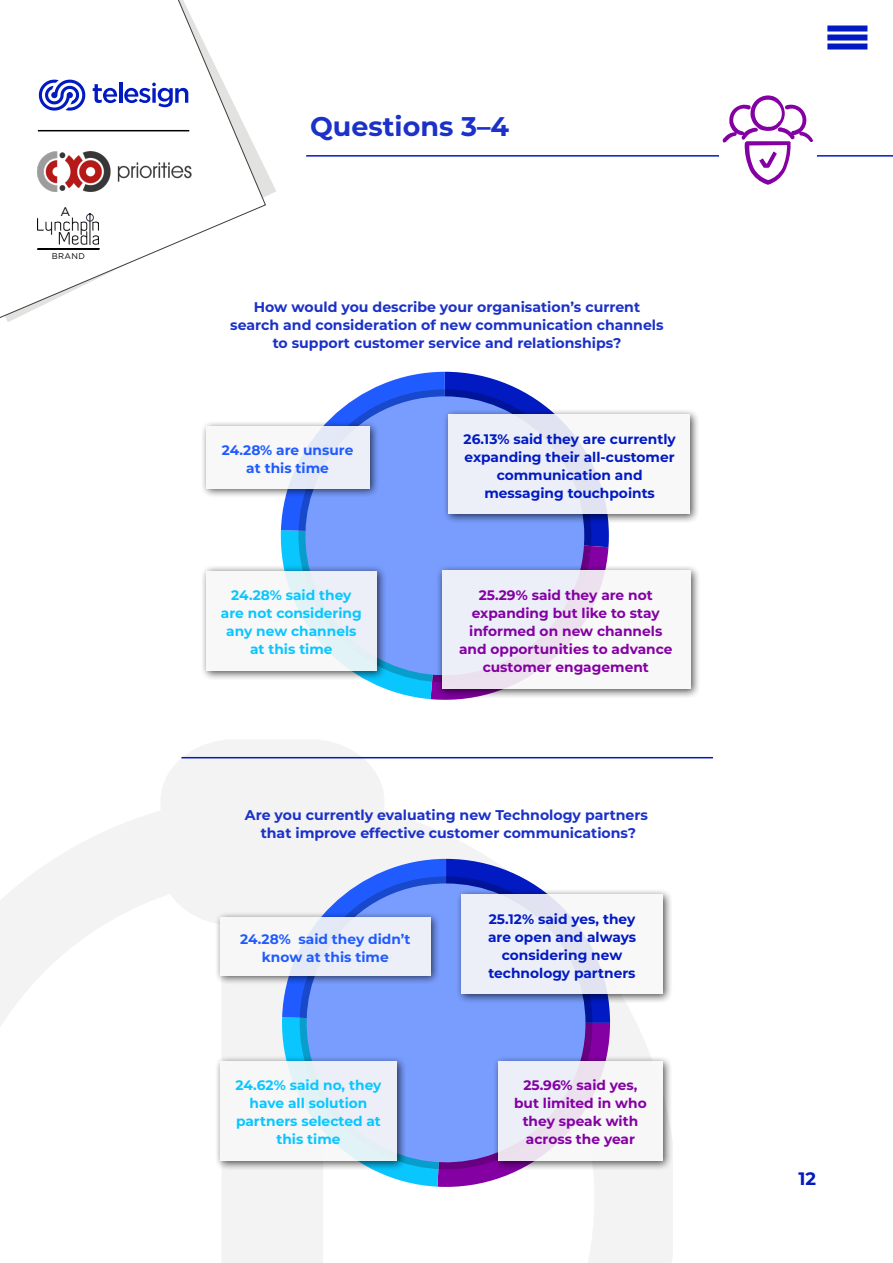
<style>
.page{position:relative;width:893px;height:1263px;background:#fff}
.page>*{position:absolute;margin:0;border:0;box-sizing:border-box;transform-origin:0 0}
.HEADING{font:700 27px "Montserrat";color:#1b31c8}
.t1{font:700 18px "Montserrat";color:#011ac2}
.Questions{font:700 14.1px/18.1px "Montserrat";color:#1b31c8;text-align:center}
.Labels_2_violet{font:700 13.8px/18px "Montserrat";color:#8400a3;text-align:center}
.Labels_1_Indigo{font:700 13.8px/18px "Montserrat";color:#011ac2;text-align:center}
.Labels_3_cyan{font:700 13.8px/18px "Montserrat";color:#0ac6ff;text-align:center}
.Labels_4_cobolt{font:700 13.8px/18px "Montserrat";color:#1f5bff;text-align:center}
.t2{font:12.6px "Gotham";color:#000}
.t3{font:8.25px "Gotham";letter-spacing:.05em;color:#000}
</style>
<div class="page">
<div style="left:827px;top:26px;width:40px;height:6px;background:#011ac2"></div>
<div style="left:827px;top:35px;width:40px;height:6px;background:#011ac2"></div>
<div style="left:827px;top:44px;width:40px;height:6px;background:#011ac2"></div>
<hr style="left:306px;top:155px;width:587px;height:2px;background:#011ac2">
<div style="left:719px;top:94px;width:97px;height:92px;background:#fff"></div>
<svg style="left:722px;top:95px;width:91px;height:90px"></svg>
<svg style="left:279px;top:859px;width:331px;height:328px"></svg>
<svg style="left:300px;top:876px;width:292px;height:179px"></svg>
<svg style="left:287px;top:883px;width:298px;height:299px;background:#7a9cf8"></svg>
<div style="left:214px;top:911px;width:227px;height:75px;background:#000;opacity:.75"></div>
<div style="left:220px;top:917px;width:210px;height:58px;background:#eceff8"></div>
<div style="left:214px;top:1055px;width:193px;height:116px;background:#000;opacity:.75"></div>
<svg style="left:220px;top:1061px;width:177px;height:99px"></svg>
<div style="left:455px;top:888px;width:218px;height:116px;background:#000;opacity:.75"></div>
<div style="left:461px;top:894px;width:202px;height:100px;background:#eceff8"></div>
<div style="left:492px;top:1055px;width:181px;height:116px;background:#000;opacity:.75"></div>
<svg style="left:498px;top:1061px;width:165px;height:99px;fill:#f2eff7"></svg>
<svg style="left:280px;top:372px;width:329px;height:328px"></svg>
<svg style="left:298px;top:389px;width:293px;height:175px"></svg>
<svg style="left:286px;top:396px;width:298px;height:299px;background:#78a1fb"></svg>
<div style="left:200px;top:420px;width:180px;height:79px;background:#000;opacity:.75"></div>
<div style="left:206px;top:426px;width:164px;height:62px;background:linear-gradient(to right,#fcfbf8,#e7ecf7)"></div>
<div style="left:200px;top:565px;width:188px;height:116px;background:#000;opacity:.75"></div>
<div style="left:206px;top:571px;width:171px;height:99px;background:linear-gradient(to right,#fcfbf8,#e7eff7)"></div>
<div style="left:442px;top:408px;width:258px;height:116px;background:#000;opacity:.75"></div>
<div style="left:448px;top:414px;width:242px;height:100px;background:#eceff8"></div>
<div style="left:436px;top:564px;width:265px;height:135px;background:#000;opacity:.75"></div>
<svg style="left:442px;top:570px;width:248px;height:118px"></svg>
<hr style="left:181px;top:757px;width:532px;height:1px;background:#011ac2">
<svg style="left:0;top:0;width:266px;height:322px"></svg>
<img style="left:165px;top:152px;width:26px;height:40px">
<svg style="left:23px;top:131px;width:142px;height:140px"></svg>
<svg style="left:93px;top:84px;width:24px;height:19px"></svg>
<hr style="left:119px;top:83px;width:3px;height:20px;background:#011ac2">
<svg style="left:124px;top:83px;width:64px;height:24px"></svg>
<svg style="left:39px;top:80px;width:46px;height:31px"></svg>
<hr style="left:38px;top:130px;width:151px;height:1px;background:#000">
<p class="t2" style="left:60px;top:203px;width:11px">A</p>
<p class="t3" style="left:52px;top:251px;width:35px">BRAND</p>
<p class="HEADING" style="left:310px;top:107px;width:200px">Questions 3–4</p>
<p class="Questions" style="left:230px;top:297px;width:435px">How would you describe your organisation’s current search and consideration of new communication channels to support customer service and relationships?</p>
<p class="Labels_4_cobolt" style="left:222px;top:440px;width:133px">24.28% are unsure at this time</p>
<p class="Labels_3_cyan" style="left:221px;top:586px;width:142px">24.28% said they are not considering any new channels at this time</p>
<p class="Labels_1_Indigo" style="left:464px;top:429px;width:214px">26.13% said they are currently expanding their all-customer communication and messaging touchpoints</p>
<p class="Labels_2_violet" style="left:459px;top:586px;width:215px">25.29% said they are not expanding but like to stay informed on new channels and opportunities to advance customer engagement</p>
<p class="Questions" style="left:245px;top:805px;width:405px">Are you currently evaluating new Technology partners that improve effective customer communications?</p>
<p class="Labels_4_cobolt" style="left:240px;top:930px;width:172px">24.28% said they didn’t know at this time</p>
<p class="Labels_3_cyan" style="left:236px;top:1076px;width:147px">24.62% said no, they have all solution partners selected at this time</p>
<p class="Labels_1_Indigo" style="left:488px;top:909px;width:150px">25.12% said yes, they are open and always considering new technology partners</p>
<p class="Labels_2_violet" style="left:514px;top:1076px;width:134px">25.96% said yes, but limited in who they speak with across the year</p>
<p class="t1" style="left:799px;top:1165px;width:19px">12</p>
</div>
